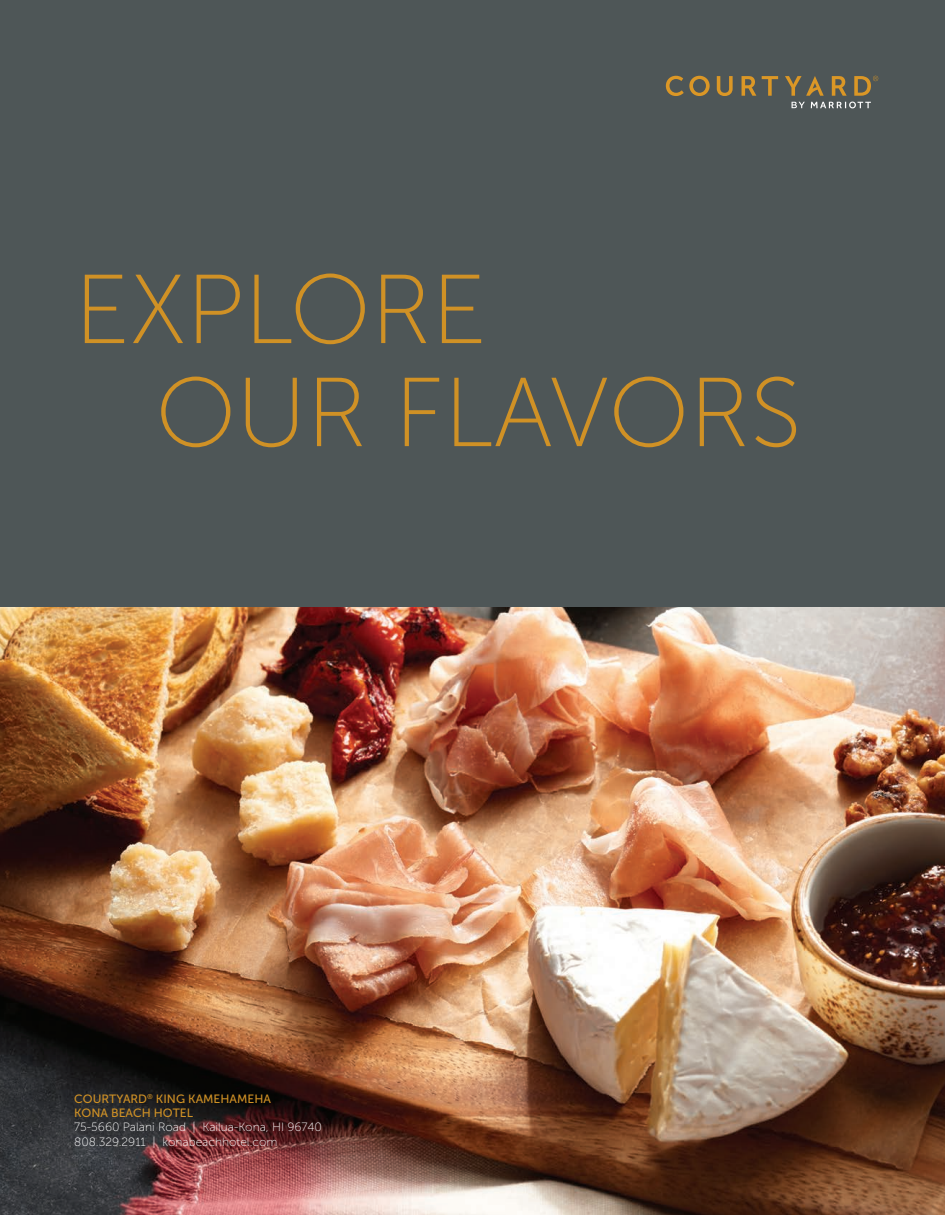
<style>
.page{position:relative;width:945px;height:1215px;background:#fff}
.page>*{position:absolute;margin:0;border:0;box-sizing:border-box;transform-origin:0 0}
.HEADER-COVER_1{font:97.65px "Museo Sans 100";color:#d09125}
.PROPERTY_ADDRESS-FRO{font:12px "Museo Sans 100";color:#fff}
.PROPERTY_ADDRESS-NAM{font:12px/14.4px "Museo Sans 500";color:#d09125}
</style>
<div class="page">
<div style="left:0;top:0;width:945px;height:608px;background:#4e5657"></div>
<svg style="left:666px;top:76px;width:44px;height:20px"></svg>
<svg style="left:717px;top:76px;width:16px;height:20px"></svg>
<svg style="left:742px;top:76px;width:14px;height:20px"></svg>
<svg style="left:762px;top:76px;width:16px;height:20px"></svg>
<svg style="left:832px;top:76px;width:15px;height:20px"></svg>
<svg style="left:785px;top:76px;width:39px;height:20px"></svg>
<svg style="left:854px;top:76px;width:24px;height:20px"></svg>
<svg style="left:792px;top:102px;width:13px;height:6px"></svg>
<svg style="left:811px;top:102px;width:60px;height:6px"></svg>
<img style="left:0;top:608px;width:945px;height:607px">
<p class="HEADER-COVER_1" style="left:74px;top:258px;width:414px">EXPLORE</p>
<p class="HEADER-COVER_1" style="left:155px;top:361px;width:648px">OUR FLAVORS</p>
<p class="PROPERTY_ADDRESS-NAM" style="left:74px;top:1091px;width:198px">COURTYARD<sup>®</sup> KING KAMEHAMEHA<br>KONA BEACH HOTEL</p>
<p class="PROPERTY_ADDRESS-FRO" style="left:74px;top:1121px;width:249px">75-5660 Palani Road | Kailua-Kona, HI 96740</p>
<p class="PROPERTY_ADDRESS-FRO" style="left:74px;top:1135px;width:205px">808.329.2911 | konabeachhotel.com</p>
</div>
